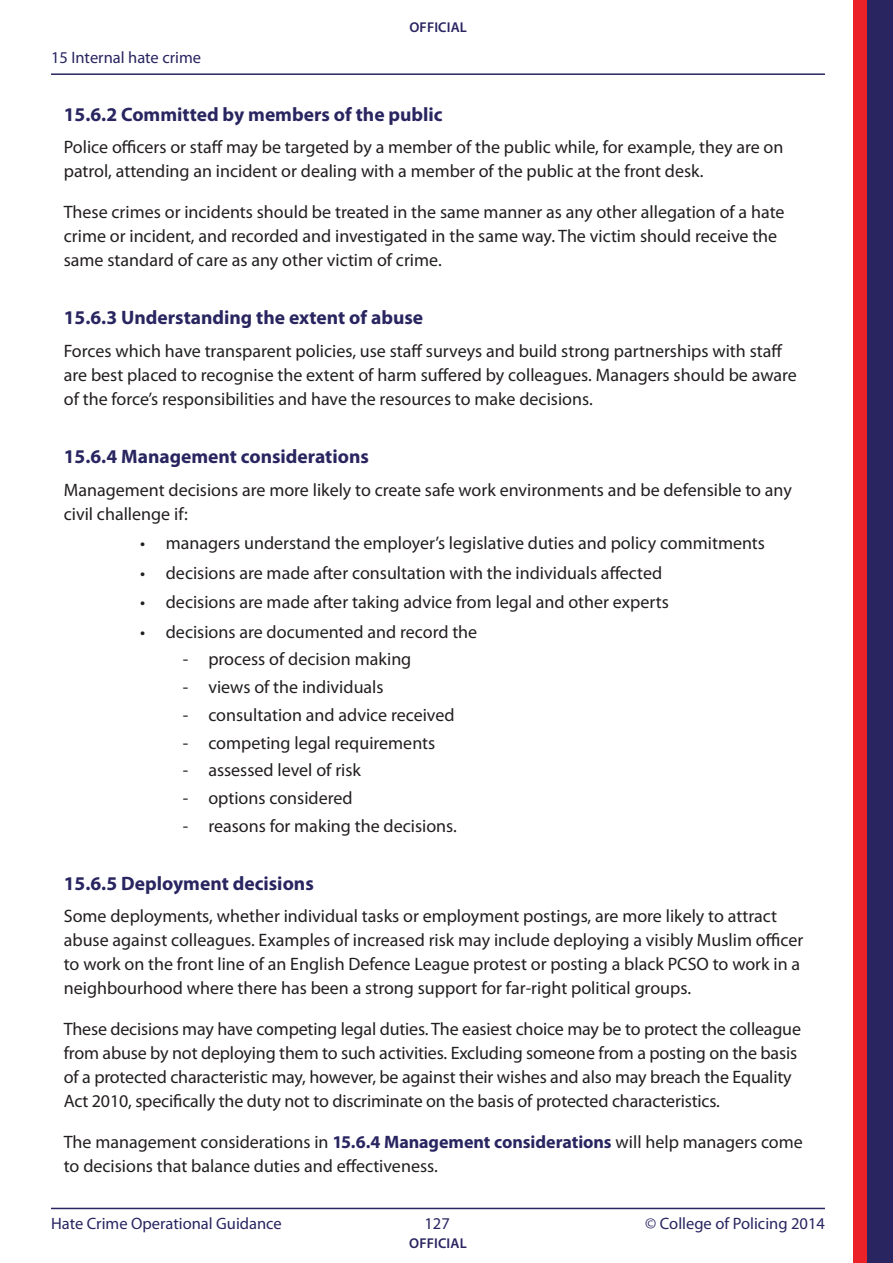
<style>
.page{position:relative;width:893px;height:1263px;background:#fff}
.page>*{position:absolute;margin:0;border:0;box-sizing:border-box;transform-origin:0 0}
.Sub_header{font:700 19.5px "Myriad Pro";color:#282560}
.Body_copy{font:18px/24px "Myriad Pro";color:#231f20}
.t1{font:16.5px "Myriad Pro";color:#282560}
.t2{font:600 14.25px "Myriad Pro";letter-spacing:.01em;color:#282560}
.s1{font-weight:700;color:#282560}
</style>
<div class="page">
<div style="left:863px;top:0;width:30px;height:1263px;background:#282560"></div>
<div style="left:853px;top:0;width:13px;height:1263px;background:#eb2227"></div>
<hr style="left:51px;top:73px;width:774px;height:2px;background:#282560">
<hr style="left:51px;top:1208px;width:774px;height:1px;background:#282560">
<p class="t1" style="left:51px;top:48px;width:152px">15 Internal hate crime</p>
<p class="t2" style="left:409px;top:18px;width:59px">OFFICIAL</p>
<p class="Sub_header" style="left:64px;top:102px;width:380px">15.6.2 Committed by members of the public</p>
<p class="Body_copy" style="left:64px;top:135px;width:721px">Police officers or staff may be targeted by a member of the public while, for example, they are on patrol, attending an incident or dealing with a member of the public at the front desk.</p>
<p class="Body_copy" style="left:64px;top:200px;width:722px">These crimes or incidents should be treated in the same manner as any other allegation of a hate crime or incident, and recorded and investigated in the same way. The victim should receive the same standard of care as any other victim of crime.</p>
<p class="Sub_header" style="left:64px;top:305px;width:361px">15.6.3 Understanding the extent of abuse</p>
<p class="Body_copy" style="left:64px;top:339px;width:735px">Forces which have transparent policies, use staff surveys and build strong partnerships with staff are best placed to recognise the extent of harm suffered by colleagues. Managers should be aware of the force’s responsibilities and have the resources to make decisions.</p>
<p class="Sub_header" style="left:64px;top:444px;width:307px">15.6.4 Management considerations</p>
<p class="Body_copy" style="left:64px;top:477px;width:729px">Management decisions are more likely to create safe work environments and be defensible to any civil challenge if:</p>
<p class="Body_copy" style="left:140px;top:531px;width:626px">• managers understand the employer’s legislative duties and policy commitments</p>
<p class="Body_copy" style="left:140px;top:560px;width:523px">• decisions are made after consultation with the individuals affected</p>
<p class="Body_copy" style="left:140px;top:590px;width:530px">• decisions are made after taking advice from legal and other experts</p>
<p class="Body_copy" style="left:140px;top:619px;width:338px">• decisions are documented and record the</p>
<p class="Body_copy" style="left:183px;top:647px;width:230px">- process of decision making</p>
<p class="Body_copy" style="left:183px;top:675px;width:202px">- views of the individuals</p>
<p class="Body_copy" style="left:183px;top:702px;width:273px">- consultation and advice received</p>
<p class="Body_copy" style="left:183px;top:730px;width:254px">- competing legal requirements</p>
<p class="Body_copy" style="left:183px;top:758px;width:180px">- assessed level of risk</p>
<p class="Body_copy" style="left:183px;top:786px;width:171px">- options considered</p>
<p class="Body_copy" style="left:183px;top:813px;width:276px">- reasons for making the decisions.</p>
<p class="Sub_header" style="left:64px;top:871px;width:252px">15.6.5 Deployment decisions</p>
<p class="Body_copy" style="left:64px;top:904px;width:741px">Some deployments, whether individual tasks or employment postings, are more likely to attract abuse against colleagues. Examples of increased risk may include deploying a visibly Muslim officer to work on the front line of an English Defence League protest or posting a black PCSO to work in a neighbourhood where there has been a strong support for far-right political groups.</p>
<p class="Body_copy" style="left:64px;top:1017px;width:739px">These decisions may have competing legal duties. The easiest choice may be to protect the colleague from abuse by not deploying them to such activities. Excluding someone from a posting on the basis of a protected characteristic may, however, be against their wishes and also may breach the Equality Act 2010, specifically the duty not to discriminate on the basis of protected characteristics.</p>
<p class="Body_copy" style="left:64px;top:1130px;width:741px">The management considerations in <span class="s1">15.6.4 Management considerations</span> will help managers come to decisions that balance duties and effectiveness.</p>
<p class="t1" style="left:51px;top:1213px;width:232px">Hate Crime Operational Guidance</p>
<p class="t1" style="left:424px;top:1213px;width:27px">127</p>
<p class="t1" style="left:645px;top:1213px;width:181px">© College of Policing 2014</p>
<p class="t2" style="left:409px;top:1234px;width:59px">OFFICIAL</p>
</div>
